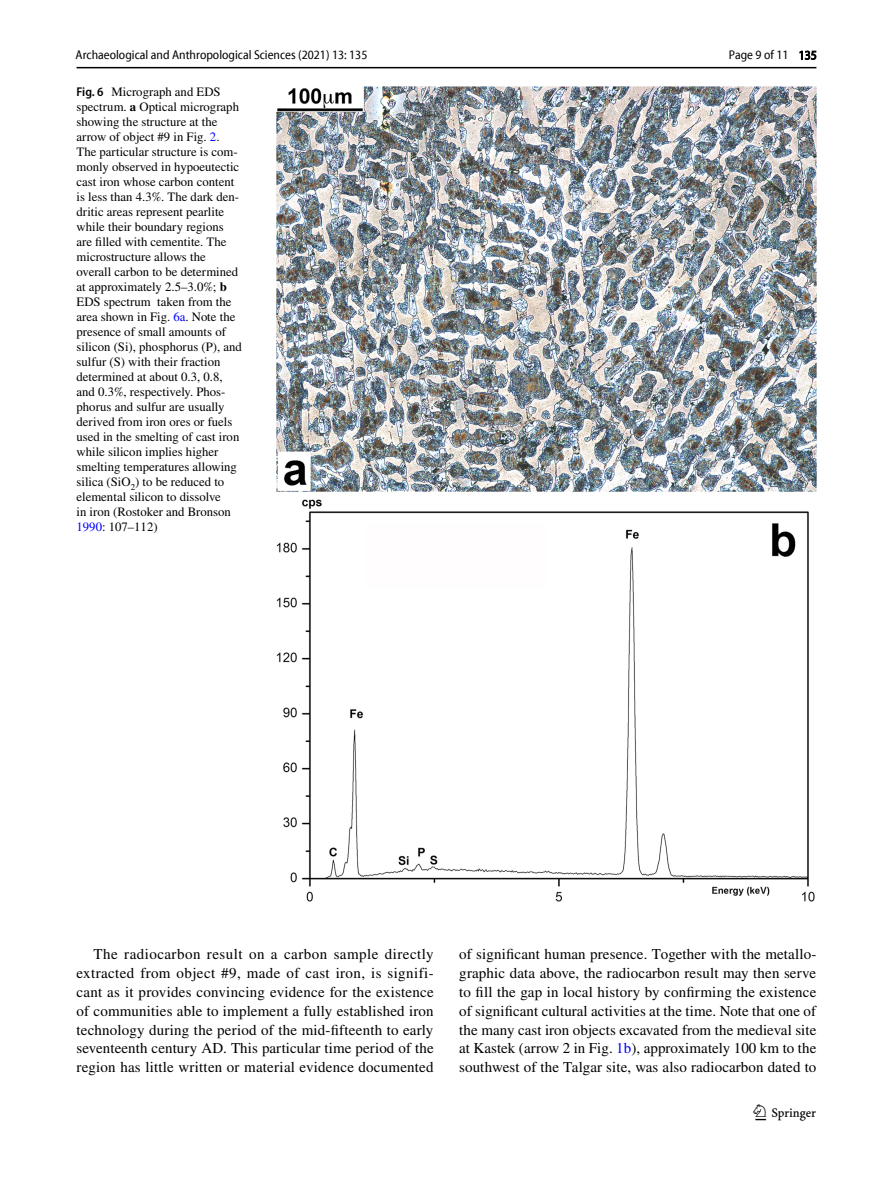
<style>
.page{position:relative;width:893px;height:1187px;background:#fff}
.page>*{position:absolute;margin:0;border:0;box-sizing:border-box;transform-origin:0 0}
.t1{font:22.5px "Springnew Regular 3";color:#000}
.t2{font:15px/18.8px "STIX";letter-spacing:.015em;color:#000;text-align:justify}
.t3{font:12.75px/15px "STIX";color:#000}
.t4{font:semi-condensed 12.75px "Myriad Pro Unic";color:#000}
.s1{font-family:"Myriad Pro";font-weight:600;font-stretch:semi-condensed}
.s2{font-weight:700}
.s3{color:#00f}
</style>
<div class="page">
<hr style="left:77px;top:67px;width:739px;height:1px;background:#000">
<img style="left:276px;top:87px;width:540px;height:814px">
<p class="t4" style="left:76px;top:50px;width:293px">Archaeological and Anthropological Sciences (2021) 13: 135</p>
<p class="t4" style="left:729px;top:50px;width:90px">Page 9 of 11 135</p>
<p class="t3" style="left:77px;top:85px;width:167px"><span class="s1">Fig. 6</span> Micrograph and EDS spectrum. <span class="s2">a</span> Optical micrograph showing the structure at the arrow of object #9 in Fig. <span class="s3">2</span>.<br>The particular structure is com&shy;monly observed in hypoeutectic cast iron whose carbon content is less than 4.3%. The dark den&shy;dritic areas represent pearlite while their boundary regions are filled with cementite. The microstructure allows the overall carbon to be determined at approximately 2.5–3.0%; <span class="s2">b<br></span>EDS spectrum taken from the area shown in Fig. <span class="s3">6a</span>. Note the presence of small amounts of silicon (Si), phosphorus (P), and sulfur (S) with their fraction determined at about 0.3, 0.8, and 0.3%, respectively. Phos&shy;phorus and sulfur are usually derived from iron ores or fuels used in the smelting of cast iron while silicon implies higher smelting temperatures allowing silica (SiO<sub>2</sub>) to be reduced to elemental silicon to dissolve<br>in iron (Rostoker and Bronson<br><span class="s3">1990</span>: 107–112)</p>
<p class="t2" style="left:77px;top:946px;width:359px;text-indent:17px">The radiocarbon result on a carbon sample directly extracted from object #9, made of cast iron, is signifi&shy;cant as it provides convincing evidence for the existence of communities able to implement a fully established iron technology during the period of the mid-fifteenth to early seventeenth century AD. This particular time period of the region has little written or material evidence documented</p>
<p class="t2" style="left:459px;top:946px;width:359px">of significant human presence. Together with the metallo&shy;graphic data above, the radiocarbon result may then serve to fill the gap in local history by confirming the existence of significant cultural activities at the time. Note that one of the many cast iron objects excavated from the medieval site at Kastek (arrow 2 in Fig. <span class="s3">1b</span>), approximately 100 km to the southwest of the Talgar site, was also radiocarbon dated to</p>
<h1 class="t1" style="left:755px;top:1104px;width:62px">1 3</h1>
</div>
